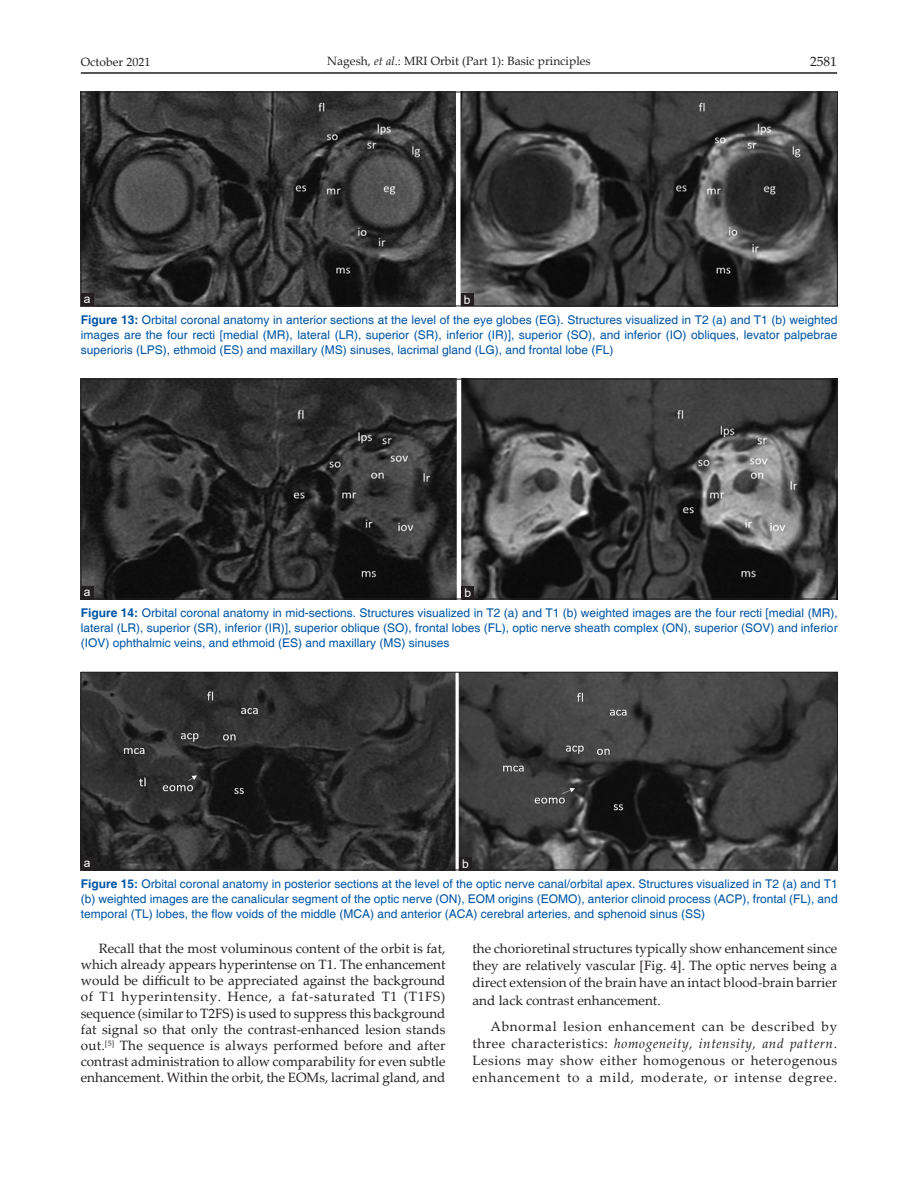
<style>
.page{position:relative;width:918px;height:1188px;background:#fff}
.page>*{position:absolute;margin:0;border:0;box-sizing:border-box;transform-origin:0 0}
.TX{font:13.5px/16.2px "Palatino Linotype";color:#231f20;text-align:justify}
.FGC{font:12px/15px "Helvetica";color:#0155a5;text-align:justify}
.t1{font:12px "Palatino Linotype";color:#231f20}
.LABEL{font:12px "Arial";color:#fff}
.s1{font-style:italic}
.s2{font-weight:700}
</style>
<div class="page">
<hr style="left:81px;top:72px;width:756px;height:2px;background:#231f20">
<img style="left:83px;top:94px;width:753px;height:210px">
<div style="left:81px;top:92px;width:757px;height:214px;border:1px solid #231f20"></div>
<div style="left:461px;top:293px;width:13px;height:13px;background:#231f20"></div>
<div style="left:81px;top:293px;width:13px;height:13px;background:#231f20"></div>
<img style="left:83px;top:381px;width:752px;height:216px">
<div style="left:81px;top:379px;width:756px;height:220px;border:1px solid #231f20"></div>
<div style="left:461px;top:586px;width:13px;height:13px;background:#231f20"></div>
<div style="left:81px;top:586px;width:13px;height:13px;background:#231f20"></div>
<img style="left:83px;top:674px;width:753px;height:194px">
<div style="left:81px;top:672px;width:757px;height:198px;border:1px solid #231f20"></div>
<div style="left:459px;top:857px;width:13px;height:13px;background:#231f20"></div>
<div style="left:81px;top:857px;width:13px;height:13px;background:#231f20"></div>
<p class="t1" style="left:81px;top:54px;width:71px">October 2021</p>
<p class="t1" style="left:327px;top:53px;width:265px">Nagesh, <span class="s1">et al</span>.: MRI Orbit (Part 1): Basic principles</p>
<p class="TX" style="left:810px;top:53px;width:28px">2581</p>
<p class="LABEL" style="left:84px;top:291px;width:8px">a</p>
<p class="LABEL" style="left:464px;top:292px;width:8px">b</p>
<p class="FGC" style="left:81px;top:313px;width:758px"><span class="s2">Figure 13:</span> Orbital coronal anatomy in anterior sections at the level of the eye globes (EG). Structures visualized in T2 (a) and T1 (b) weighted images are the four recti [medial (MR), lateral (LR), superior (SR), inferior (IR)], superior (SO), and inferior (IO) obliques, levator palpebrae superioris (LPS), ethmoid (ES) and maxillary (MS) sinuses, lacrimal gland (LG), and frontal lobe (FL)</p>
<p class="LABEL" style="left:84px;top:584px;width:8px">a</p>
<p class="LABEL" style="left:464px;top:585px;width:8px">b</p>
<p class="FGC" style="left:81px;top:606px;width:758px"><span class="s2">Figure 14:</span> Orbital coronal anatomy in mid-sections. Structures visualized in T2 (a) and T1 (b) weighted images are the four recti [medial (MR), lateral (LR), superior (SR), inferior (IR)], superior oblique (SO), frontal lobes (FL), optic nerve sheath complex (ON), superior (SOV) and inferior (IOV) ophthalmic veins, and ethmoid (ES) and maxillary (MS) sinuses</p>
<p class="LABEL" style="left:84px;top:854px;width:8px">a</p>
<p class="LABEL" style="left:462px;top:855px;width:8px">b</p>
<p class="FGC" style="left:81px;top:877px;width:758px"><span class="s2">Figure 15:</span> Orbital coronal anatomy in posterior sections at the level of the optic nerve canal/orbital apex. Structures visualized in T2 (a) and T1 (b) weighted images are the canalicular segment of the optic nerve (ON), EOM origins (EOMO), anterior clinoid process (ACP), frontal (FL), and temporal (TL) lobes, the flow voids of the middle (MCA) and anterior (ACA) cerebral arteries, and sphenoid sinus (SS)</p>
<p class="TX" style="left:81px;top:940px;width:366px;text-indent:18px">Recall that the most voluminous content of the orbit is fat, which already appears hyperintense on T1. The enhancement would be difficult to be appreciated against the background of T1 hyperintensity. Hence, a fat‑saturated T1 (T1FS) sequence (similar to T2FS) is used to suppress this background fat signal so that only the contrast‑enhanced lesion stands out.<sup>[5]</sup> The sequence is always performed before and after contrast administration to allow comparability for even subtle enhancement. Within the orbit, the EOMs, lacrimal gland, and</p>
<p class="TX" style="left:472px;top:939px;width:366px;line-height:17.2px">the chorioretinal structures typically show enhancement since they are relatively vascular [Fig. 4]. The optic nerves being a direct extension of the brain have an intact blood‑brain barrier and lack contrast enhancement.</p>
<p class="TX" style="left:472px;top:1017px;width:366px;line-height:17.2px;text-indent:18px">Abnormal lesion enhancement can be described by three characteristics: <span class="s1">homogeneity, intensity, and pattern</span>.<br>Lesions may show either homogenous or heterogenous enhancement to a mild, moderate, or intense degree.</p>
</div>
